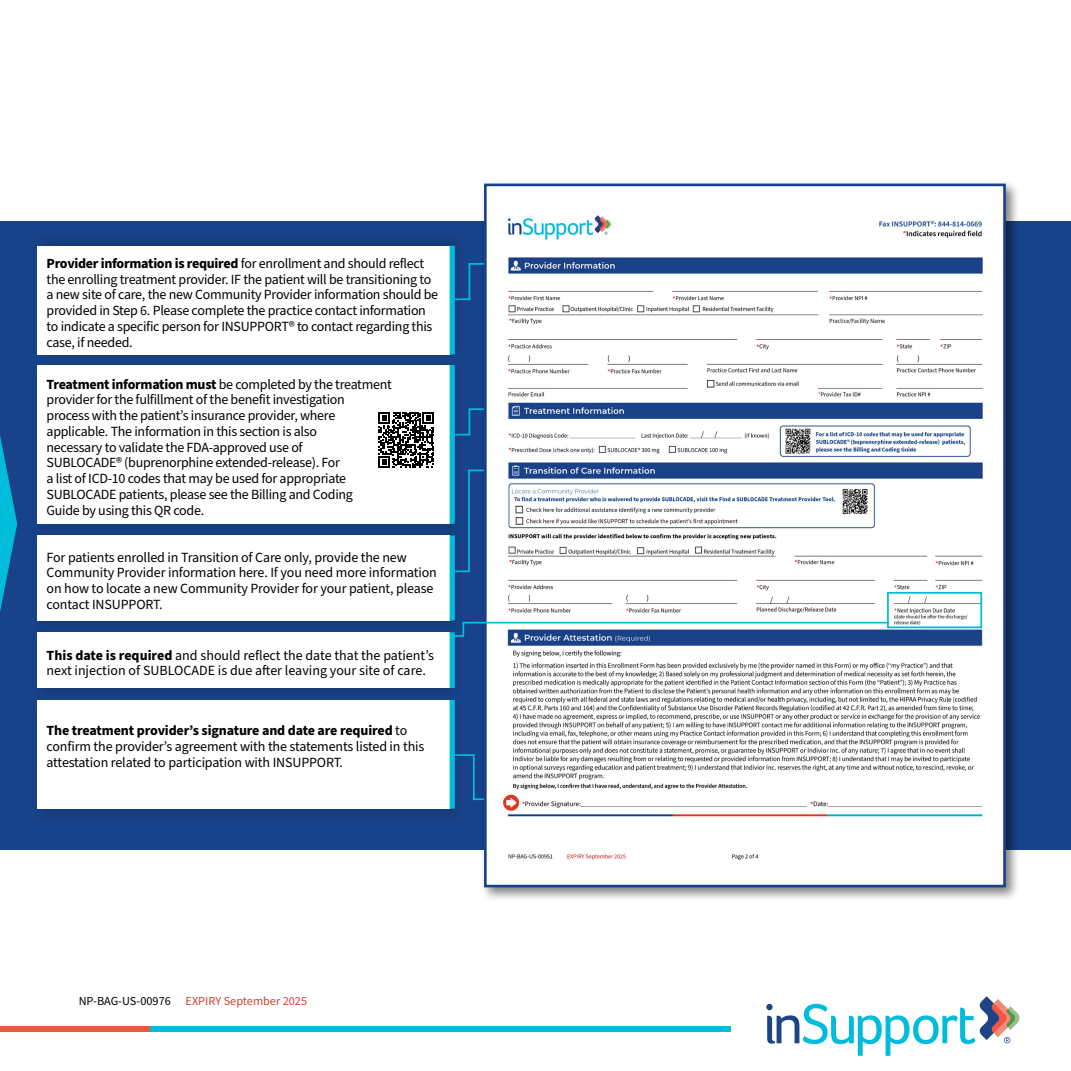
<style>
.page{position:relative;width:1071px;height:1071px;background:#fff}
.page>*{position:absolute;margin:0;border:0;box-sizing:border-box;transform-origin:0 0}
.Body_8_11{font:14px/15.8px "Source Sans Pro";letter-spacing:-.02em;color:#000}
.Body_8_9{font:14px/15.8px "Source Sans Pro";color:#000}
.End_Matter{font:12.25px "Source Sans Pro";color:#d54134}
.s1{font-weight:700}
.s2{color:#000}
</style>
<div class="page">
<div style="left:0;top:221px;width:1071px;height:629px;background:#184289"></div>
<div style="left:0;top:1026px;width:150px;height:6px;background:#f1563f"></div>
<div style="left:150px;top:1026px;width:581px;height:6px;background:#00bcdb"></div>
<svg style="left:0;top:435px;width:17px;height:177px;background:#0b7fb2"></svg>
<svg style="left:465px;top:262px;width:15px;height:39px"></svg>
<svg style="left:464px;top:753px;width:16px;height:48px"></svg>
<svg style="left:464px;top:407px;width:16px;height:29px"></svg>
<svg style="left:464px;top:469px;width:16px;height:104px;background:#145093"></svg>
<div style="left:480px;top:180px;width:541px;height:722px;background:#000;opacity:.5"></div>
<div style="left:485px;top:185px;width:520px;height:701px;background:#fff"></div>
<img style="left:503px;top:215px;width:480px;height:645px">
<div style="left:484px;top:184px;width:522px;height:703px;border:3px solid #184289"></div>
<div style="left:34px;top:233px;width:431px;height:127px;background:#174086"></div>
<div style="left:37px;top:246px;width:413px;height:108px;background:#fff"></div>
<div style="left:450px;top:246px;width:5px;height:109px;background:#00bcdb"></div>
<div style="left:33px;top:362px;width:431px;height:176px;background:#163e82"></div>
<div style="left:37px;top:365px;width:413px;height:159px;background:#fff"></div>
<div style="left:450px;top:365px;width:5px;height:159px;background:#00bcdb"></div>
<svg style="left:378px;top:412px;width:56px;height:56px"></svg>
<div style="left:33px;top:532px;width:431px;height:103px;background:#000;opacity:.12"></div>
<div style="left:37px;top:536px;width:413px;height:85px;background:#fff"></div>
<div style="left:450px;top:536px;width:5px;height:85px;background:#00bcdb"></div>
<div style="left:33px;top:629px;width:431px;height:74px;background:#163e82"></div>
<div style="left:37px;top:632px;width:413px;height:56px;background:#fff"></div>
<div style="left:450px;top:632px;width:5px;height:56px;background:#00bcdb"></div>
<div style="left:33px;top:697px;width:431px;height:126px;background:#163f85"></div>
<div style="left:37px;top:700px;width:413px;height:109px;background:#fff"></div>
<div style="left:450px;top:700px;width:5px;height:109px;background:#00bcdb"></div>
<svg style="left:450px;top:621px;width:440px;height:17px"></svg>
<div style="left:887px;top:592px;width:95px;height:36px;border:2px solid #00bcdb"></div>
<svg style="left:766px;top:996px;width:254px;height:60px"></svg>
<p class="Body_8_11" style="left:47px;top:256px;width:393px"><span class="s1">Provider information is required</span> for enrollment and should reflect the enrolling treatment provider. IF the patient will be transitioning to a new site of care, the new Community Provider information should be provided in Step 6. Please complete the practice contact information to indicate a specific person for INSUPPORT® to contact regarding this case, if needed.</p>
<p class="Body_8_11" style="left:47px;top:376px;width:347px"><span class="s1">Treatment information must</span> be completed by the treatment provider for the fulfillment of the benefit investigation<br>process with the patient’s insurance provider, where applicable. The information in this section is also<br>necessary to validate the FDA-approved use of<br>SUBLOCADE® (buprenorphine extended-release). For<br>a list of ICD-10 codes that may be used for appropriate SUBLOCADE patients, please see the Billing and Coding<br>Guide by using this QR code.</p>
<p class="Body_8_11" style="left:47px;top:549px;width:392px">For patients enrolled in Transition of Care only, provide the new Community Provider information here. If you need more information on how to locate a new Community Provider for your patient, please contact INSUPPORT.</p>
<p class="Body_8_9" style="left:47px;top:647px;width:389px"><span class="s1">This date is required</span> and should reflect the date that the patient’s next injection of SUBLOCADE is due after leaving your site of care.</p>
<p class="Body_8_11" style="left:47px;top:723px;width:379px"><span class="s1">The treatment provider’s signature and date are required</span> to confirm the provider’s agreement with the statements listed in this attestation related to participation with INSUPPORT.</p>
<p class="End_Matter" style="left:79px;top:993px;width:230px"><span class="s2">NP-BAG-US-00976</span> EXPIRY September 2025</p>
</div>
